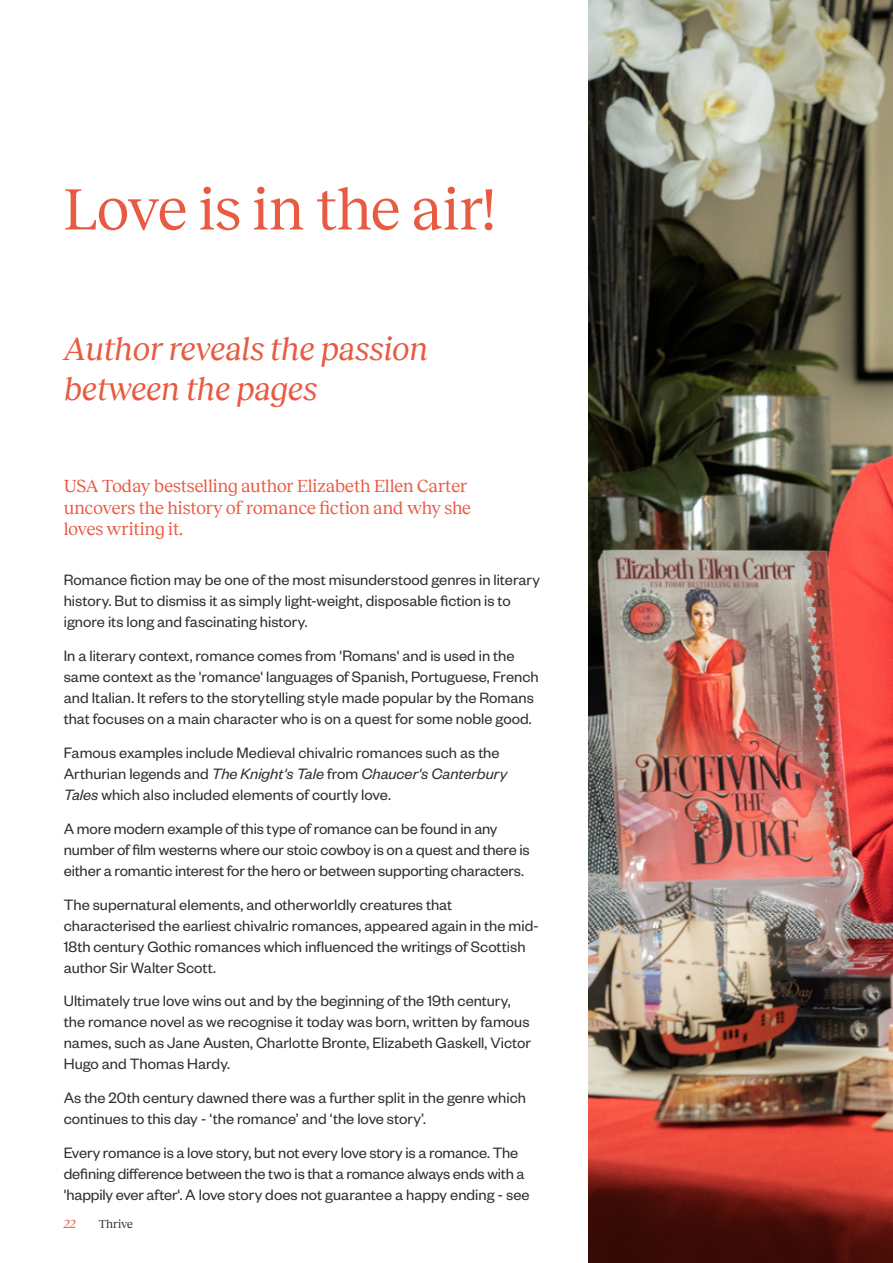
<style>
.page{position:relative;width:893px;height:1263px;background:#fff}
.page>*{position:absolute;margin:0;border:0;box-sizing:border-box;transform-origin:0 0}
.t1{font:60px "Reckless";letter-spacing:-.005em;color:#e85a41}
.t2{font:italic 33px/39.6px "Reckless";letter-spacing:-.005em;color:#e85a41}
.t3{font:18px/21.6px "Reckless";letter-spacing:-.005em;color:#e85a41}
.t4{font:16.5px/21px "Founders Grotesk";color:#31302f}
.t5{font:12px "Reckless";color:#31302f}
.t6{font:italic 12px "Reckless";color:#e85a41}
.s1{font-style:italic}
</style>
<div class="page">
<img style="left:588px;top:0;width:305px;height:1263px">
<h1 class="t1" style="left:64px;top:166px;width:432px">Love is in the air!</h1>
<h2 class="t2" style="left:64px;top:326px;width:366px">Author reveals the passion between the pages</h2>
<p class="t3" style="left:64px;top:474px;width:409px">USA Today bestselling author Elizabeth Ellen Carter uncovers the history of romance fiction and why she loves writing it.</p>
<p class="t4" style="left:64px;top:569px;width:478px">Romance fiction may be one of the most misunderstood genres in literary history. But to dismiss it as simply light-weight, disposable fiction is to ignore its long and fascinating history.</p>
<p class="t4" style="left:64px;top:645px;width:476px">In a literary context, romance comes from 'Romans' and is used in the same context as the 'romance' languages of Spanish, Portuguese, French and Italian. It refers to the storytelling style made popular by the Romans that focuses on a main character who is on a quest for some noble good.</p>
<p class="t4" style="left:64px;top:741px;width:445px">Famous examples include Medieval chivalric romances such as the<br>Arthurian legends and <span class="s1">The Knight's Tale</span> from <span class="s1">Chaucer's Canterbury<br>Tales</span> which also included elements of courtly love.</p>
<p class="t4" style="left:64px;top:817px;width:467px">A more modern example of this type of romance can be found in any number of film westerns where our stoic cowboy is on a quest and there is either a romantic interest for the hero or between supporting characters.</p>
<p class="t4" style="left:64px;top:893px;width:477px">The supernatural elements, and otherworldly creatures that characterised the earliest chivalric romances, appeared again in the mid-18th century Gothic romances which influenced the writings of Scottish author Sir Walter Scott.</p>
<p class="t4" style="left:64px;top:990px;width:469px">Ultimately true love wins out and by the beginning of the 19th century, the romance novel as we recognise it today was born, written by famous names, such as Jane Austen, Charlotte Bronte, Elizabeth Gaskell, Victor Hugo and Thomas Hardy.</p>
<p class="t4" style="left:64px;top:1086px;width:464px">As the 20th century dawned there was a further split in the genre which continues to this day - ‘the romance’ and ‘the love story’.</p>
<p class="t4" style="left:64px;top:1141px;width:467px">Every romance is a love story, but not every love story is a romance. The defining difference between the two is that a romance always ends with a 'happily ever after'. A love story does not guarantee a happy ending - see</p>
<p class="t6" style="left:64px;top:1215px;width:13px">22</p>
<p class="t5" style="left:99px;top:1215px;width:36px">Thrive</p>
</div>
